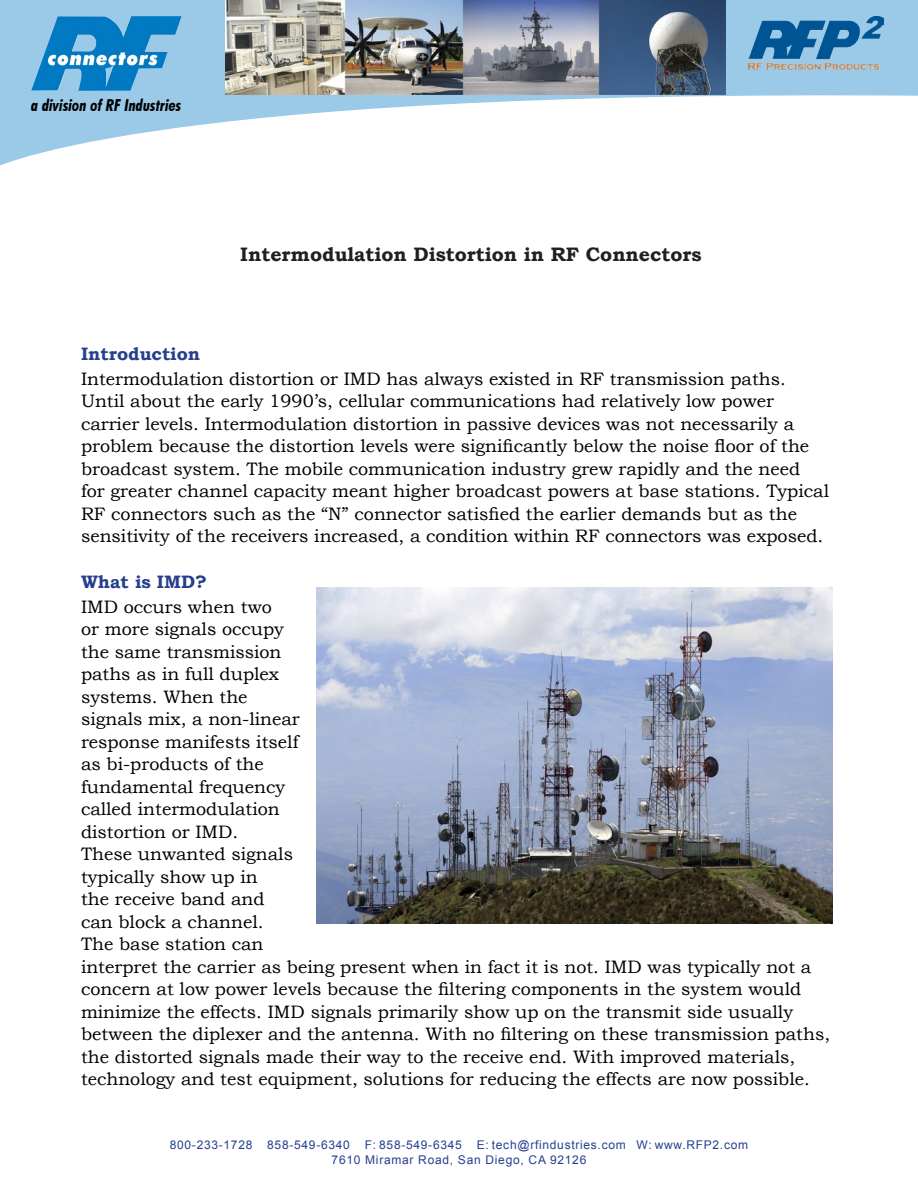
<style>
.page{position:relative;width:918px;height:1188px;background:#fff}
.page>*{position:absolute;margin:0;border:0;box-sizing:border-box;transform-origin:0 0}
.t1{font:700 19.5px "Bookman Old Style";color:#231f20}
.Body-Copy{font:18px/22.5px "Bookman Old Style";color:#000}
.header-section{font:700 18px "Bookman Old Style";color:#253f8e}
.Body-Copy-2{font:italic 700 condensed 16.5px "Futura BT";color:#000}
.t2{font:12px/15px "Arial";letter-spacing:.06em;color:#253f8e;text-align:center}
</style>
<div class="page">
<svg style="left:0;top:0;width:918px;height:166px"></svg>
<img style="left:317px;top:587px;width:516px;height:336px">
<img style="left:226px;top:0;width:499px;height:95px">
<img style="left:31px;top:16px;width:150px;height:75px">
<img style="left:748px;top:16px;width:135px;height:55px">
<p class="Body-Copy-2" style="left:31px;top:95px;width:152px">a division of RF Industries</p>
<p class="t1" style="left:240px;top:240px;width:463px">Intermodulation Distortion in RF Connectors</p>
<p class="header-section" style="left:81px;top:341px;width:121px">Introduction</p>
<p class="Body-Copy" style="left:81px;top:367px;width:750px">Intermodulation distortion or IMD has always existed in RF transmission paths.<br>Until about the early 1990’s, cellular communications had relatively low power carrier levels. Intermodulation distortion in passive devices was not necessarily a problem because the distortion levels were significantly below the noise floor of the broadcast system. The mobile communication industry grew rapidly and the need<br>for greater channel capacity meant higher broadcast powers at base stations. Typical RF connectors such as the “N” connector satisfied the earlier demands but as the sensitivity of the receivers increased, a condition within RF connectors was exposed.</p>
<p class="header-section" style="left:81px;top:569px;width:127px">What is IMD?</p>
<p class="Body-Copy" style="left:81px;top:595px;width:751px">IMD occurs when two<br>or more signals occupy<br>the same transmission<br>paths as in full duplex<br>systems. When the<br>signals mix, a non-linear<br>response manifests itself<br>as bi-products of the<br>fundamental frequency<br>called intermodulation<br>distortion or IMD.<br>These unwanted signals<br>typically show up in<br>the receive band and<br>can block a channel.<br>The base station can<br>interpret the carrier as being present when in fact it is not. IMD was typically not a concern at low power levels because the filtering components in the system would minimize the effects. IMD signals primarily show up on the transmit side usually between the diplexer and the antenna. With no filtering on these transmission paths, the distorted signals made their way to the receive end. With improved materials, technology and test equipment, solutions for reducing the effects are now possible.</p>
<p class="t2" style="left:170px;top:1137px;width:580px">800-233-1728 858-549-6340 F: 858-549-6345 E: tech@rfindustries.com W: www.RFP2.com<br>7610 Miramar Road, San Diego, CA 92126</p>
</div>
